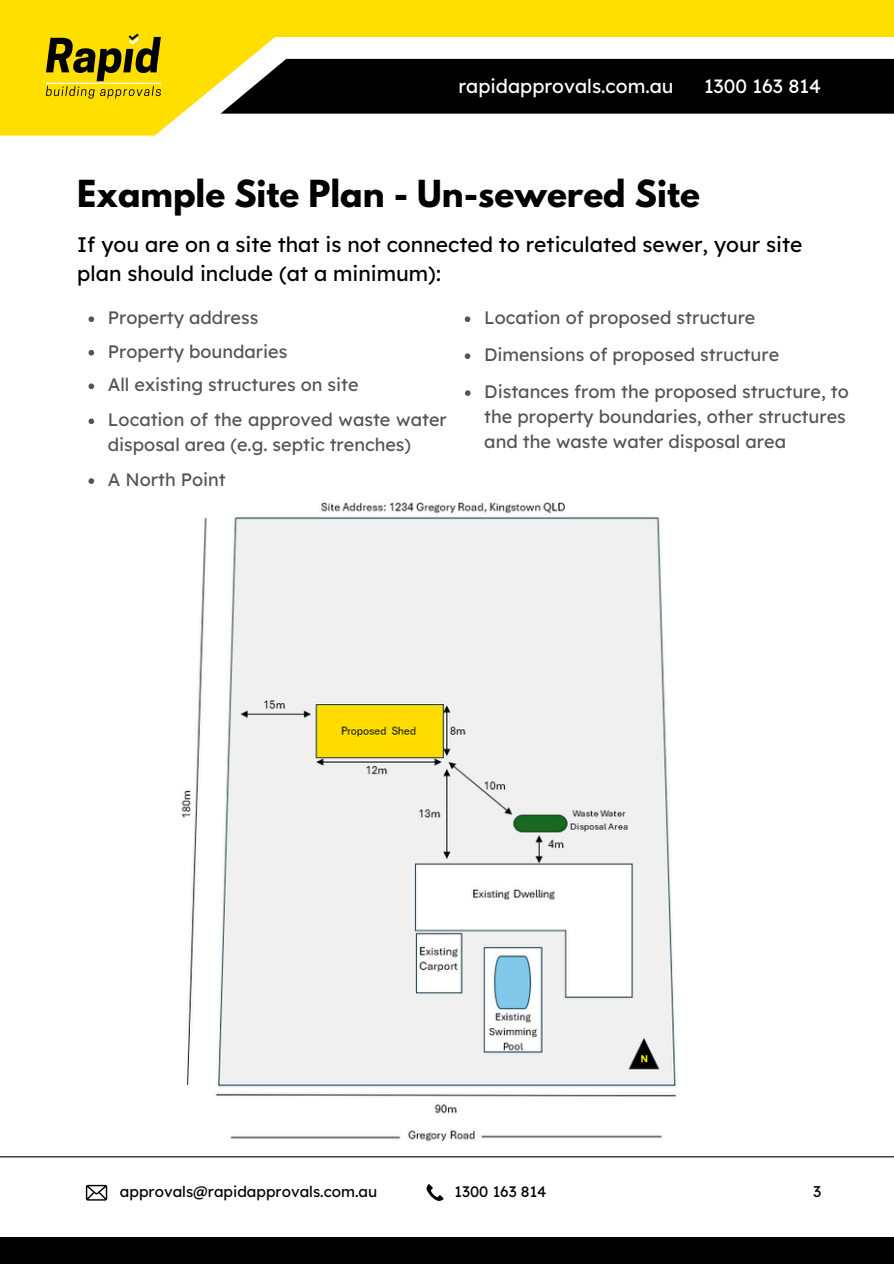
<style>
.page{position:relative;width:894px;height:1264px;background:#fff}
.page>*{position:absolute;margin:0;border:0;box-sizing:border-box;transform-origin:0 0}
.t1{font:700 33px "League Spartan";color:#000}
.t2{font:21px/29.2px "Lexend Deca";color:#000}
.t3{font:19.2px "Lexend Deca";color:#fff}
.t4{font:18px/24.8px "Lexend Deca";color:#545454}
.t5{font:15.45px "Lexend Deca";color:#000}
.t6{font:15.15px "Lexend Deca";color:#000}
</style>
<div class="page">
<svg style="left:426px;top:1184px;width:17px;height:16px"></svg>
<svg style="left:86px;top:1184px;width:21px;height:16px"></svg>
<div style="left:0;top:1236px;width:893px;height:27px;background:#000"></div>
<hr style="left:0;top:1156px;width:893px;height:1px;background:#000">
<svg style="left:0;top:0;width:893px;height:135px;fill:#ffdf00"></svg>
<div style="left:220px;top:59px;width:673px;height:55px;background:#000"></div>
<svg style="left:46px;top:34px;width:115px;height:65px;background:#ad9701"></svg>
<hr style="left:46px;top:83px;width:115px;height:1px;background:#fff">
<img style="left:181px;top:502px;width:495px;height:640px">
<svg style="left:88px;top:478px;width:6px;height:6px"></svg>
<svg style="left:88px;top:350px;width:6px;height:5px"></svg>
<svg style="left:88px;top:383px;width:6px;height:6px"></svg>
<svg style="left:464px;top:316px;width:6px;height:6px"></svg>
<svg style="left:465px;top:390px;width:5px;height:6px"></svg>
<svg style="left:464px;top:353px;width:6px;height:6px"></svg>
<svg style="left:88px;top:418px;width:6px;height:6px"></svg>
<svg style="left:88px;top:316px;width:6px;height:6px"></svg>
<h2 class="t3" style="left:458px;top:74px;width:216px">rapidapprovals.com.au</h2>
<h1 class="t3" style="left:703px;top:74px;width:118px">1300 163 814</h1>
<p class="t1" style="left:77px;top:177px;width:624px">Example Site Plan - Un-sewered Site</p>
<p class="t2" style="left:77px;top:229px;width:726px">If you are on a site that is not connected to reticulated sewer, your site plan should include (at a minimum):</p>
<p class="t4" style="left:108px;top:305px;width:152px">Property address</p>
<p class="t4" style="left:108px;top:339px;width:181px">Property boundaries</p>
<p class="t4" style="left:108px;top:372px;width:252px">All existing structures on site</p>
<p class="t4" style="left:108px;top:407px;width:340px">Location of the approved waste water disposal area (e.g. septic trenches)</p>
<p class="t4" style="left:108px;top:467px;width:119px">A North Point</p>
<p class="t4" style="left:484px;top:305px;width:273px">Location of proposed structure</p>
<p class="t4" style="left:484px;top:342px;width:296px">Dimensions of proposed structure</p>
<p class="t4" style="left:484px;top:379px;width:366px">Distances from the proposed structure, to the property boundaries, other structures and the waste water disposal area</p>
<p class="t6" style="left:120px;top:1181px;width:259px">approvals@rapidapprovals.com.au</p>
<p class="t6" style="left:454px;top:1182px;width:94px">1300 163 814</p>
<h2 class="t5" style="left:812px;top:1181px;width:10px">3</h2>
</div>
